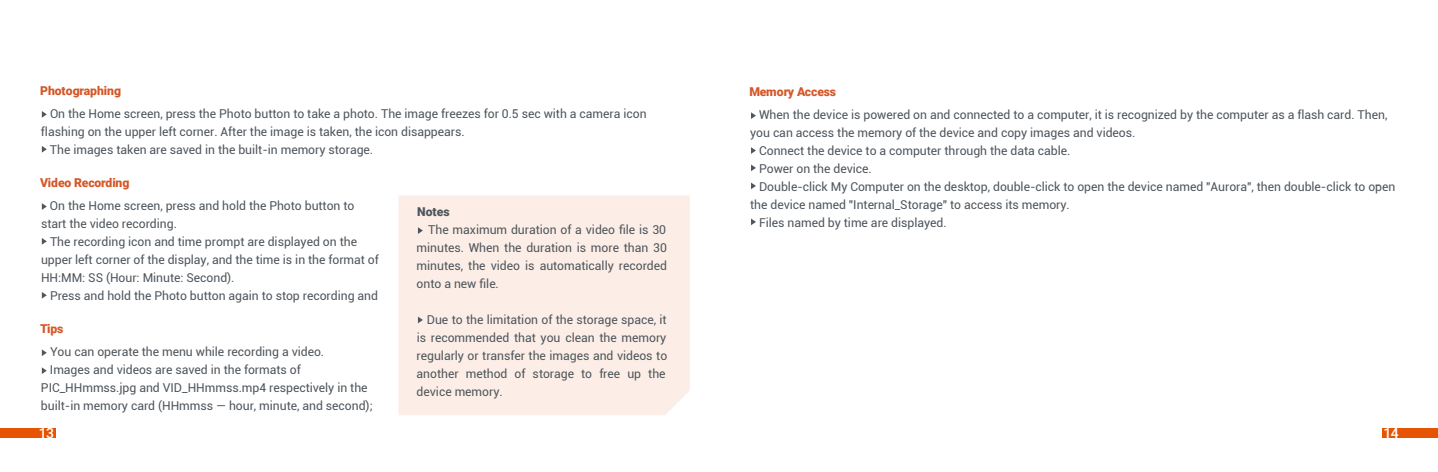
<style>
.page{position:relative;width:1438px;height:472px;background:#fff}
.page>*{position:absolute;margin:0;border:0;box-sizing:border-box;transform-origin:0 0}
.t1{font:500 13.95px "Roboto";color:#fff}
.t2{font:12.15px/18px "Roboto";letter-spacing:-.005em;color:#4e555c}
.t3{font:900 12.15px "Roboto";letter-spacing:-.01em;color:#d55729}
.t4{font:900 12.15px "Roboto";color:#4e555c}
</style>
<div class="page">
<div style="left:0;top:428px;width:56px;height:10px;background:#e65403"></div>
<div style="left:1382px;top:428px;width:55px;height:10px;background:#e65403"></div>
<svg style="left:42px;top:111px;width:5px;height:7px"></svg>
<svg style="left:42px;top:146px;width:5px;height:7px"></svg>
<svg style="left:751px;top:112px;width:5px;height:7px"></svg>
<svg style="left:751px;top:147px;width:5px;height:7px"></svg>
<svg style="left:751px;top:165px;width:5px;height:6px"></svg>
<svg style="left:751px;top:183px;width:5px;height:6px"></svg>
<svg style="left:751px;top:219px;width:5px;height:6px"></svg>
<svg style="left:42px;top:203px;width:5px;height:7px"></svg>
<svg style="left:42px;top:238px;width:5px;height:7px"></svg>
<svg style="left:42px;top:292px;width:5px;height:7px"></svg>
<svg style="left:42px;top:349px;width:5px;height:7px"></svg>
<svg style="left:42px;top:367px;width:5px;height:7px"></svg>
<div style="left:398px;top:195px;width:291px;height:220px;background:#fceee6"></div>
<svg style="left:418px;top:227px;width:5px;height:7px"></svg>
<svg style="left:418px;top:317px;width:5px;height:6px"></svg>
<p class="t3" style="left:40px;top:82px;width:82px">Photographing</p>
<p class="t2" style="left:50px;top:104px;width:598px">On the Home screen, press the Photo button to take a photo. The image freezes for 0.5 sec with a camera icon</p>
<p class="t2" style="left:41px;top:122px;width:425px">flashing on the upper left corner. After the image is taken, the icon disappears.</p>
<p class="t2" style="left:50px;top:140px;width:325px">The images taken are saved in the built-in memory storage.</p>
<p class="t3" style="left:40px;top:174px;width:91px">Video Recording</p>
<p class="t2" style="left:41px;top:196px;width:315px;text-indent:9px">On the Home screen, press and hold the Photo button to start the video recording.</p>
<p class="t2" style="left:41px;top:232px;width:339px;text-indent:9px">The recording icon and time prompt are displayed on the upper left corner of the display, and the time is in the format of<br>HH:MM: SS (Hour: Minute: Second).</p>
<p class="t2" style="left:50px;top:286px;width:329px">Press and hold the Photo button again to stop recording and</p>
<p class="t3" style="left:40px;top:320px;width:25px">Tips</p>
<p class="t2" style="left:50px;top:342px;width:276px">You can operate the menu while recording a video.</p>
<p class="t2" style="left:50px;top:360px;width:252px">Images and videos are saved in the formats of</p>
<p class="t2" style="left:41px;top:378px;width:328px">PIC_HHmmss.jpg and VID_HHmmss.mp4 respectively in the</p>
<p class="t2" style="left:41px;top:396px;width:333px">built-in memory card (HHmmss — hour, minute, and second);</p>
<p class="t4" style="left:417px;top:204px;width:34px">Notes</p>
<p class="t2" style="left:416px;top:220px;width:252px;text-align:justify;text-indent:12px">The maximum duration of a video file is 30 minutes. When the duration is more than 30 minutes, the video is automatically recorded onto a new file.</p>
<p class="t2" style="left:416px;top:310px;width:252px;text-indent:10px">Due to the limitation of the storage space, it is recommended that you clean the memory regularly or transfer the images and videos to another method of storage to free up the device memory.</p>
<p class="t3" style="left:749px;top:83px;width:88px">Memory Access</p>
<p class="t2" style="left:759px;top:105px;width:629px">When the device is powered on and connected to a computer, it is recognized by the computer as a flash card. Then,</p>
<p class="t2" style="left:750px;top:123px;width:387px">you can access the memory of the device and copy images and videos.</p>
<p class="t2" style="left:759px;top:141px;width:313px">Connect the device to a computer through the data cable.</p>
<p class="t2" style="left:759px;top:159px;width:114px">Power on the device.</p>
<p class="t2" style="left:759px;top:177px;width:637px">Double-click My Computer on the desktop, double-click to open the device named "Aurora", then double-click to open</p>
<p class="t2" style="left:750px;top:195px;width:321px">the device named "Internal_Storage" to access its memory.</p>
<p class="t2" style="left:759px;top:213px;width:189px">Files named by time are displayed.</p>
<p class="t2" style="left:1374px;top:176px;width:7px">-</p>
<p class="t1" style="left:39px;top:423px;width:17px">13</p>
<p class="t1" style="left:1383px;top:423px;width:17px">14</p>
</div>
